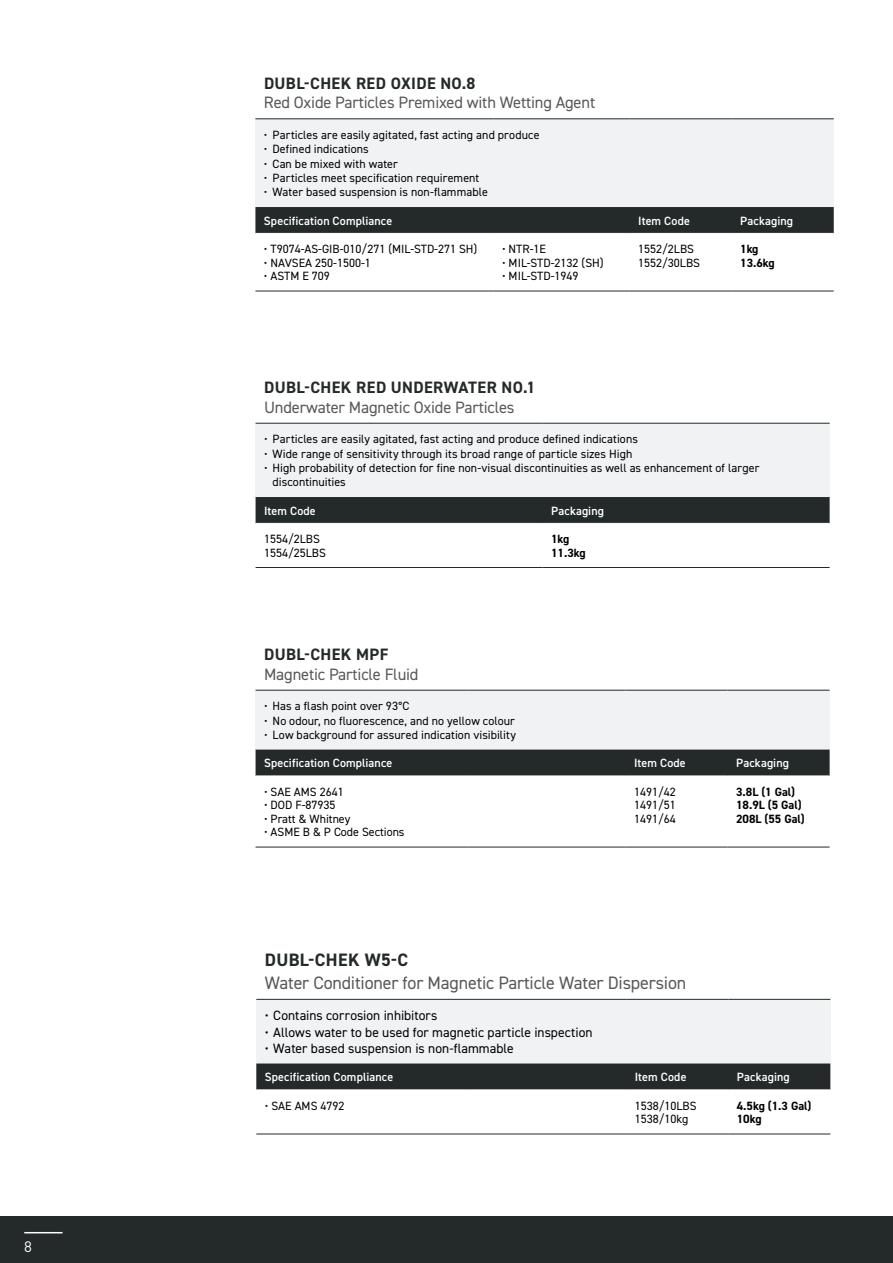
<style>
.page{position:relative;width:893px;height:1263px;background:#fff}
.page>*{position:absolute;margin:0;border:0;box-sizing:border-box;transform-origin:0 0}
.t1{font:18px "DIN2014";letter-spacing:-.01em;color:#58595b}
.t2{font:700 18px "DIN2014";letter-spacing:.02em;color:#24292a}
.t3{font:16.5px "DIN2014";letter-spacing:-.01em;color:#58595b}
.t4{font:700 16.5px "DIN2014";letter-spacing:.02em;color:#24292a}
.t5{font:15px "DIN Pro";color:#fff}
.t6{font:13.5px "DIN2014";color:#000}
.t7{font:12px/13.5px "DIN2014";letter-spacing:.005em;color:#000}
.t8{font:600 12px "DIN2014";letter-spacing:.01em;color:#fff}
.t9{font:700 12px/13.5px "DIN2014";color:#000}
</style>
<div class="page">
<div style="left:0;top:1216px;width:893px;height:47px;background:#24292a"></div>
<hr style="left:24px;top:1232px;width:39px;height:1px;background:#fff">
<div style="left:255px;top:119px;width:579px;height:88px;background:#f0f2f3"></div>
<div style="left:255px;top:207px;width:579px;height:26px;background:#24292a"></div>
<hr style="left:255px;top:118px;width:239px;height:1px;background:#24292a">
<hr style="left:494px;top:118px;width:136px;height:1px;background:#24292a">
<hr style="left:630px;top:118px;width:102px;height:1px;background:#24292a">
<hr style="left:732px;top:118px;width:102px;height:1px;background:#24292a">
<hr style="left:255px;top:291px;width:239px;height:1px;background:#24292a">
<hr style="left:494px;top:291px;width:136px;height:1px;background:#24292a">
<hr style="left:630px;top:291px;width:102px;height:1px;background:#24292a">
<hr style="left:732px;top:291px;width:102px;height:1px;background:#24292a">
<div style="left:256px;top:423px;width:574px;height:74px;background:#f0f2f3"></div>
<div style="left:256px;top:497px;width:574px;height:26px;background:#24292a"></div>
<hr style="left:256px;top:423px;width:287px;height:1px;background:#24292a">
<hr style="left:543px;top:423px;width:287px;height:1px;background:#24292a">
<hr style="left:256px;top:567px;width:287px;height:1px;background:#24292a">
<hr style="left:543px;top:567px;width:287px;height:1px;background:#24292a">
<div style="left:256px;top:999px;width:574px;height:64px;background:#f0f2f3"></div>
<div style="left:256px;top:1063px;width:574px;height:26px;background:#24292a"></div>
<hr style="left:256px;top:999px;width:213px;height:1px;background:#24292a">
<hr style="left:469px;top:999px;width:157px;height:1px;background:#24292a">
<hr style="left:626px;top:999px;width:102px;height:1px;background:#24292a">
<hr style="left:728px;top:999px;width:102px;height:1px;background:#24292a">
<hr style="left:256px;top:1133px;width:213px;height:1px;background:#24292a">
<hr style="left:469px;top:1133px;width:157px;height:1px;background:#24292a">
<hr style="left:626px;top:1133px;width:102px;height:1px;background:#24292a">
<hr style="left:728px;top:1133px;width:102px;height:1px;background:#24292a">
<div style="left:256px;top:690px;width:574px;height:59px;background:#f0f2f3"></div>
<div style="left:256px;top:749px;width:574px;height:26px;background:#24292a"></div>
<hr style="left:256px;top:690px;width:212px;height:1px;background:#24292a">
<hr style="left:468px;top:690px;width:157px;height:1px;background:#24292a">
<hr style="left:625px;top:690px;width:103px;height:1px;background:#24292a">
<hr style="left:728px;top:690px;width:102px;height:1px;background:#24292a">
<hr style="left:256px;top:847px;width:212px;height:1px;background:#24292a">
<hr style="left:468px;top:847px;width:157px;height:1px;background:#24292a">
<hr style="left:625px;top:847px;width:103px;height:1px;background:#24292a">
<hr style="left:728px;top:847px;width:102px;height:1px;background:#24292a">
<p class="t5" style="left:24px;top:1235px;width:9px">8</p>
<h2 class="t4" style="left:264px;top:72px;width:213px">DUBL-CHEK RED OXIDE NO.8</h2>
<h2 class="t3" style="left:264px;top:92px;width:333px">Red Oxide Particles Premixed with Wetting Agent</h2>
<p class="t7" style="left:264px;top:128px;width:277px">• Particles are easily agitated, fast acting and produce</p>
<p class="t7" style="left:264px;top:142px;width:106px">• Defined indications</p>
<p class="t7" style="left:264px;top:156px;width:135px">• Can be mixed with water</p>
<p class="t7" style="left:264px;top:171px;width:217px">• Particles meet specification requirement</p>
<p class="t7" style="left:264px;top:185px;width:225px">• Water based suspension is non-flammable</p>
<p class="t8" style="left:264px;top:213px;width:130px">Specification Compliance</p>
<p class="t8" style="left:638px;top:213px;width:53px">Item Code</p>
<p class="t8" style="left:740px;top:213px;width:54px">Packaging</p>
<p class="t7" style="left:264px;top:242px;width:215px">• T9074-AS-GIB-010/271 (MIL-STD-271 SH)</p>
<p class="t7" style="left:264px;top:256px;width:108px">• NAVSEA 250-1500-1</p>
<p class="t7" style="left:264px;top:269px;width:67px">• ASTM E 709</p>
<p class="t7" style="left:638px;top:242px;width:63px">1552/2LBS<br>1552/30LBS</p>
<p class="t9" style="left:740px;top:242px;width:36px">1kg<br>13.6kg</p>
<p class="t7" style="left:502px;top:242px;width:45px">• NTR-1E</p>
<p class="t7" style="left:502px;top:256px;width:103px">• MIL-STD-2132 (SH)</p>
<p class="t7" style="left:502px;top:269px;width:78px">• MIL-STD-1949</p>
<h2 class="t4" style="left:264px;top:376px;width:273px">DUBL-CHEK RED UNDERWATER NO.1</h2>
<h2 class="t3" style="left:264px;top:397px;width:252px">Underwater Magnetic Oxide Particles</h2>
<p class="t7" style="left:264px;top:432px;width:375px">• Particles are easily agitated, fast acting and produce defined indications</p>
<p class="t7" style="left:264px;top:446px;width:370px">• Wide range of sensitivity through its broad range of particle sizes High</p>
<p class="t7" style="left:273px;top:460px;width:488px;line-height:14.4px;text-indent:-9px">• High probability of detection for fine non-visual discontinuities as well as enhancement of larger discontinuities</p>
<p class="t8" style="left:264px;top:503px;width:53px">Item Code</p>
<p class="t8" style="left:551px;top:503px;width:54px">Packaging</p>
<p class="t7" style="left:264px;top:532px;width:63px">1554/2LBS<br>1554/25LBS</p>
<p class="t9" style="left:551px;top:532px;width:36px">1kg<br>11.3kg</p>
<h2 class="t4" style="left:264px;top:643px;width:126px">DUBL-CHEK MPF</h2>
<h2 class="t3" style="left:264px;top:663px;width:156px">Magnetic Particle Fluid</h2>
<p class="t7" style="left:264px;top:699px;width:147px">• Has a flash point over 93°C</p>
<p class="t7" style="left:264px;top:713px;width:252px">• No odour, no fluorescence, and no yellow colour</p>
<p class="t7" style="left:264px;top:728px;width:253px">• Low background for assured indication visibility</p>
<p class="t8" style="left:264px;top:755px;width:130px">Specification Compliance</p>
<p class="t8" style="left:634px;top:755px;width:53px">Item Code</p>
<p class="t8" style="left:736px;top:755px;width:54px">Packaging</p>
<p class="t7" style="left:264px;top:785px;width:81px">• SAE AMS 2641</p>
<p class="t7" style="left:264px;top:798px;width:73px">• DOD F-87935</p>
<p class="t7" style="left:264px;top:812px;width:88px">• Pratt &amp; Whitney</p>
<p class="t7" style="left:264px;top:825px;width:142px">• ASME B &amp; P Code Sections</p>
<p class="t7" style="left:634px;top:785px;width:43px;text-align:justify">1491/42<br>1491/51<br>1491/64</p>
<p class="t9" style="left:736px;top:785px;width:70px">3.8L (1 Gal)<br>18.9L (5 Gal)<br>208L (55 Gal)</p>
<h1 class="t2" style="left:265px;top:948px;width:145px">DUBL-CHEK W5-C</h1>
<h1 class="t1" style="left:265px;top:971px;width:423px">Water Conditioner for Magnetic Particle Water Dispersion</h1>
<p class="t6" style="left:265px;top:1007px;width:174px">• Contains corrosion inhibitors</p>
<p class="t6" style="left:265px;top:1023px;width:329px">• Allows water to be used for magnetic particle inspection</p>
<p class="t6" style="left:265px;top:1040px;width:250px">• Water based suspension is non-flammable</p>
<p class="t8" style="left:265px;top:1069px;width:130px">Specification Compliance</p>
<p class="t8" style="left:635px;top:1069px;width:53px">Item Code</p>
<p class="t8" style="left:737px;top:1069px;width:54px">Packaging</p>
<p class="t7" style="left:265px;top:1099px;width:81px">• SAE AMS 4792</p>
<p class="t7" style="left:635px;top:1099px;width:63px">1538/10LBS<br>1538/10kg</p>
<p class="t9" style="left:737px;top:1099px;width:76px">4.5kg (1.3 Gal)<br>10kg</p>
</div>
